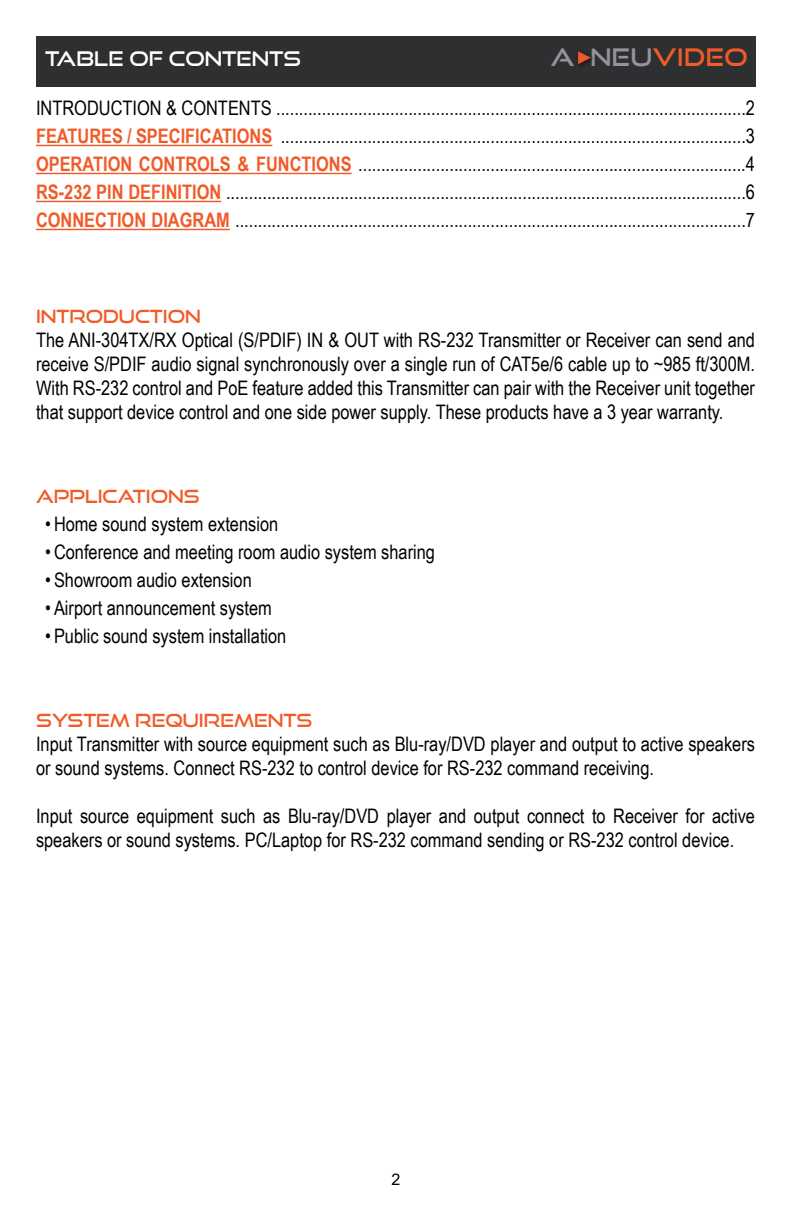
<style>
.page{position:relative;width:792px;height:1224px;background:#fff}
.page>*{position:absolute;margin:0;border:0;box-sizing:border-box;transform-origin:0 0}
.t1{font:24px "Good Times Rg";letter-spacing:.025em;color:#f05b29}
.t2{font:20px/24px "Arial Narrow";color:#000;text-align:justify}
.t3{font:20px "Good Times Rg";color:#fff}
.t4{font:18px "Good Times Rg";color:#f05b29}
.t5{font:16px "Arial";color:#000}
.s1{color:#939598}
.s2{font-weight:700;color:#f05b29}
</style>
<div class="page">
<div style="left:36px;top:36px;width:720px;height:50px;background:#2e2f31"></div>
<img style="left:577px;top:51px;width:14px;height:14px">
<hr style="left:36px;top:145px;width:236px;height:1px;background:#f05b29">
<hr style="left:36px;top:173px;width:316px;height:1px;background:#f05b29">
<hr style="left:36px;top:201px;width:185px;height:1px;background:#f05b29">
<hr style="left:36px;top:229px;width:194px;height:1px;background:#f05b29">
<p class="t1" style="left:551px;top:43px;width:199px"><span class="s1">A NEU</span>VIDEO</p>
<p class="t3" style="left:45px;top:46px;width:258px">TABLE OF CONTENTS</p>
<p class="t2" style="left:36px;top:94px;width:721px;line-height:28px">INTRODUCTION &amp; CONTENTS .......................................................................................................2<br><span class="s2">FEATURES / SPECIFICATIONS</span> ......................................................................................................3<br><span class="s2">OPERATION CONTROLS &amp; FUNCTIONS</span> .....................................................................................4<br><span class="s2">RS-232 PIN DEFINITION</span> ..................................................................................................................6<br><span class="s2">CONNECTION DIAGRAM</span> ................................................................................................................7</p>
<p class="t4" style="left:36px;top:306px;width:166px">INTRODUCTION</p>
<p class="t2" style="left:36px;top:328px;width:721px">The ANI-304TX/RX Optical (S/PDIF) IN &amp; OUT with RS-232 Transmitter or Receiver can send and receive S/PDIF audio signal synchronously over a single run of CAT5e/6 cable up to ~985 ft/300M.<br>With RS-232 control and PoE feature added this Transmitter can pair with the Receiver unit together that support device control and one side power supply. These products have a 3 year warranty.</p>
<p class="t4" style="left:36px;top:486px;width:165px">APPLICATIONS</p>
<p class="t2" style="left:45px;top:512px;width:235px">• Home sound system extension</p>
<p class="t2" style="left:45px;top:540px;width:392px">• Conference and meeting room audio system sharing</p>
<p class="t2" style="left:45px;top:568px;width:208px">• Showroom audio extension</p>
<p class="t2" style="left:45px;top:596px;width:228px">• Airport announcement system</p>
<p class="t2" style="left:45px;top:624px;width:243px">• Public sound system installation</p>
<p class="t4" style="left:36px;top:710px;width:278px">SYSTEM REQUIREMENTS</p>
<p class="t2" style="left:36px;top:732px;width:720px">Input Transmitter with source equipment such as Blu-ray/DVD player and output to active speakers or sound systems. Connect RS-232 to control device for RS-232 command receiving.</p>
<p class="t2" style="left:36px;top:804px;width:721px">Input source equipment such as Blu-ray/DVD player and output connect to Receiver for active speakers or sound systems. PC/Laptop for RS-232 command sending or RS-232 control device.</p>
<p class="t5" style="left:392px;top:1169px;width:10px">2</p>
</div>
